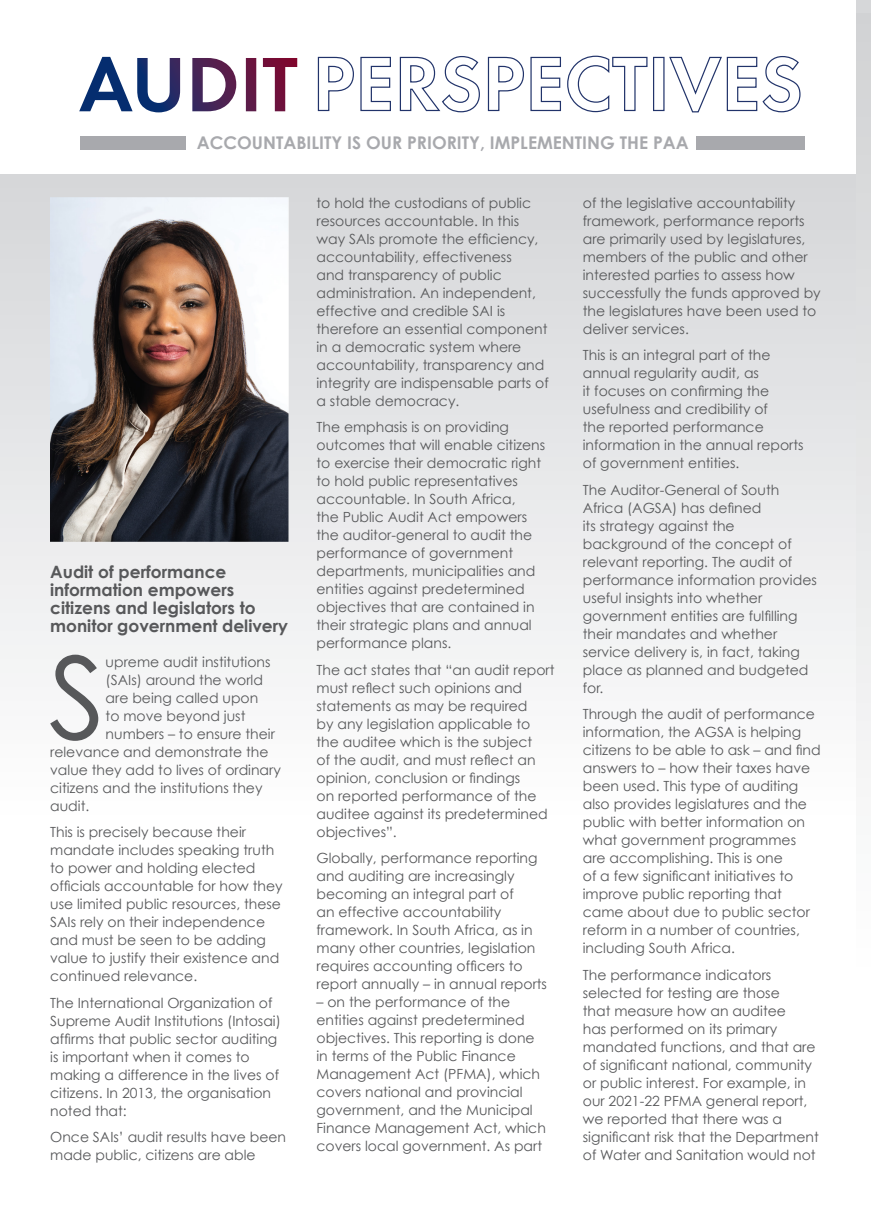
<style>
.page{position:relative;width:871px;height:1219px;background:#fff}
.page>*{position:absolute;margin:0;border:0;box-sizing:border-box;transform-origin:0 0}
.t1{font:114.2px "Century Gothic";color:#57585a}
.t2{font:700 17.5px "Century Gothic";color:#a8a9ad}
.t3{font:700 17px/18px "Century Gothic";color:#57585a}
.t4{font:14px/18px "Century Gothic";color:#57585a}
</style>
<div class="page">
<div style="left:0;top:175px;width:856px;height:1044px;background:linear-gradient(to bottom,#dadcde,#fff)"></div>
<svg style="left:317px;top:56px;width:74px;height:56px"></svg>
<svg style="left:399px;top:56px;width:81px;height:57px"></svg>
<svg style="left:487px;top:55px;width:161px;height:58px"></svg>
<div style="left:652px;top:57px;width:12px;height:54px;background:#fff;border:1px solid #21336a"></div>
<svg style="left:669px;top:56px;width:131px;height:57px"></svg>
<svg style="left:79px;top:56px;width:219px;height:57px"></svg>
<div style="left:80px;top:136px;width:106px;height:13px;background:#a8a9ad"></div>
<div style="left:695px;top:136px;width:109px;height:13px;background:#a8a9ad"></div>
<img style="left:50px;top:197px;width:238px;height:344px">
<p class="t2" style="left:197px;top:129px;width:493px">ACCOUNTABILITY IS OUR PRIORITY, IMPLEMENTING THE PAA</p>
<p class="t3" style="left:50px;top:562px;width:239px">Audit of performance information empowers citizens and legislators to monitor government delivery</p>
<p class="t1" style="left:49px;top:618px;width:58px">S</p>
<p class="t4" style="left:106px;top:652px;width:166px">upreme audit institutions</p>
<p class="t4" style="left:106px;top:670px;width:159px">(SAIs) around the world</p>
<p class="t4" style="left:106px;top:688px;width:154px">are being called upon</p>
<p class="t4" style="left:106px;top:706px;width:141px">to move beyond just</p>
<p class="t4" style="left:106px;top:724px;width:171px">numbers – to ensure their</p>
<p class="t4" style="left:50px;top:742px;width:220px">relevance and demonstrate the</p>
<p class="t4" style="left:50px;top:760px;width:232px">value they add to lives of ordinary</p>
<p class="t4" style="left:50px;top:778px;width:214px">citizens and the institutions they</p>
<p class="t4" style="left:50px;top:796px;width:41px">audit.</p>
<p class="t4" style="left:50px;top:823px;width:234px">This is precisely because their mandate includes speaking truth to power and holding elected officials accountable for how they use limited public resources, these<br>SAIs rely on their independence and must be seen to be adding value to justify their existence and continued relevance.</p>
<p class="t4" style="left:50px;top:993px;width:232px">The International Organization of<br>Supreme Audit Institutions (Intosai) affirms that public sector auditing is important when it comes to making a difference in the lives of citizens. In 2013, the organisation noted that:</p>
<p class="t4" style="left:50px;top:1128px;width:237px">Once SAIs’ audit results have been made public, citizens are able</p>
<p class="t4" style="left:316px;top:193px;width:234px">to hold the custodians of public resources accountable. In this way SAIs promote the efficiency, accountability, effectiveness<br>and transparency of public administration. An independent, effective and credible SAI is therefore an essential component in a democratic system where accountability, transparency and integrity are indispensable parts of a stable democracy.</p>
<p class="t4" style="left:316px;top:418px;width:230px">The emphasis is on providing outcomes that will enable citizens to exercise their democratic right to hold public representatives accountable. In South Africa,<br>the Public Audit Act empowers the auditor-general to audit the performance of government departments, municipalities and entities against predetermined objectives that are contained in their strategic plans and annual performance plans.</p>
<p class="t4" style="left:316px;top:660px;width:239px">The act states that “an audit report must reflect such opinions and statements as may be required<br>by any legislation applicable to the auditee which is the subject<br>of the audit, and must reflect an opinion, conclusion or findings<br>on reported performance of the auditee against its predetermined objectives”.</p>
<p class="t4" style="left:316px;top:849px;width:232px">Globally, performance reporting and auditing are increasingly becoming an integral part of<br>an effective accountability framework. In South Africa, as in many other countries, legislation requires accounting officers to report annually – in annual reports</p>
<p class="t4" style="left:316px;top:993px;width:231px">– on the performance of the entities against predetermined objectives. This reporting is done in terms of the Public Finance<br>Management Act (PFMA), which covers national and provincial government, and the Municipal<br>Finance Management Act, which covers local government. As part</p>
<p class="t4" style="left:582px;top:193px;width:239px">of the legislative accountability framework, performance reports are primarily used by legislatures, members of the public and other interested parties to assess how successfully the funds approved by the legislatures have been used to deliver services.</p>
<p class="t4" style="left:582px;top:346px;width:222px">This is an integral part of the annual regularity audit, as<br>it focuses on confirming the usefulness and credibility of<br>the reported performance information in the annual reports of government entities.</p>
<p class="t4" style="left:582px;top:480px;width:235px">The Auditor-General of South<br>Africa (AGSA) has defined<br>its strategy against the background of the concept of relevant reporting. The audit of performance information provides useful insights into whether government entities are fulfilling their mandates and whether service delivery is, in fact, taking place as planned and budgeted for.</p>
<p class="t4" style="left:582px;top:705px;width:239px">Through the audit of performance information, the AGSA is helping citizens to be able to ask – and find answers to – how their taxes have been used. This type of auditing also provides legislatures and the public with better information on what government programmes are accomplishing. This is one<br>of a few significant initiatives to improve public reporting that came about due to public sector reform in a number of countries, including South Africa.</p>
<p class="t4" style="left:582px;top:965px;width:237px">The performance indicators selected for testing are those<br>that measure how an auditee<br>has performed on its primary mandated functions, and that are of significant national, community or public interest. For example, in our 2021-22 PFMA general report, we reported that there was a significant risk that the Department of Water and Sanitation would not</p>
</div>
